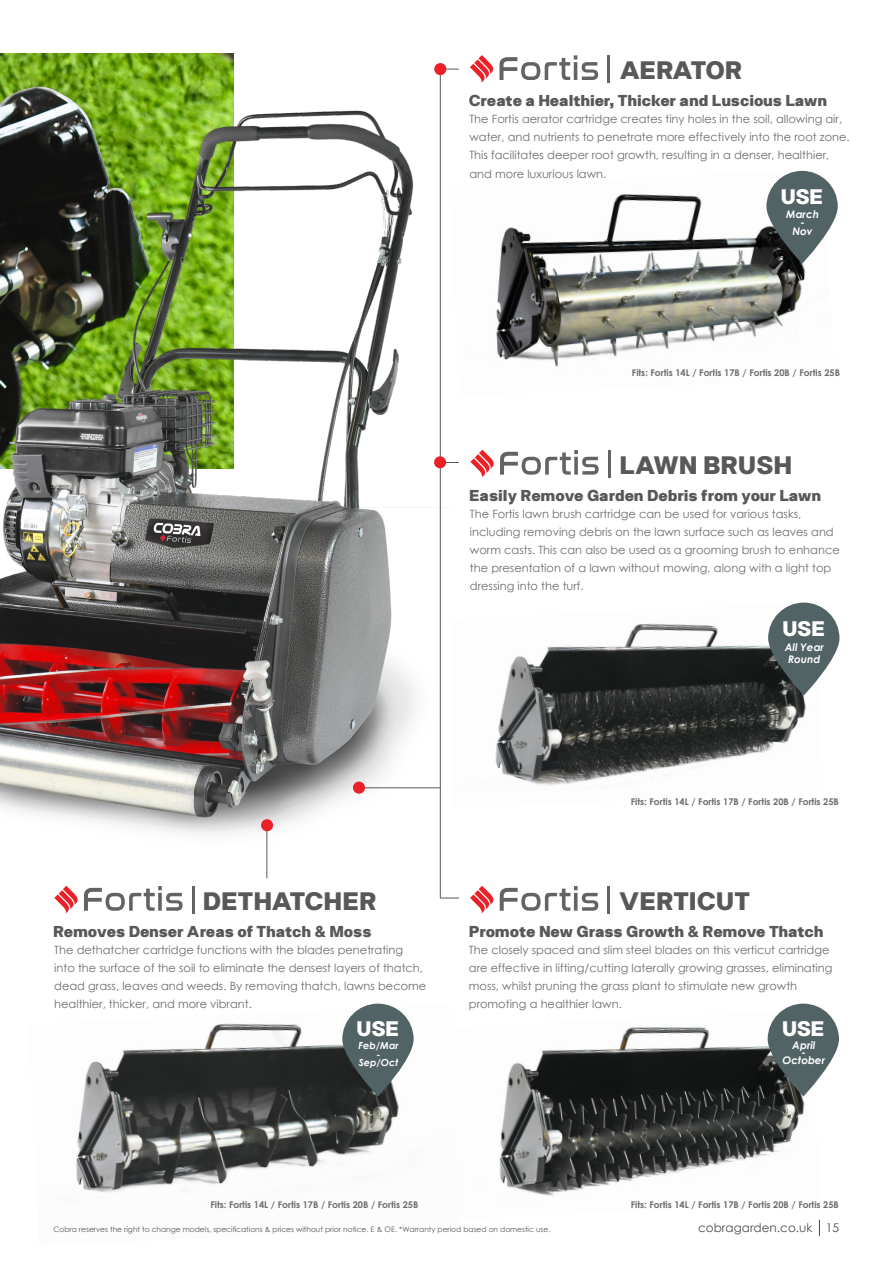
<style>
.page{position:relative;width:893px;height:1263px;background:#fff}
.page>*{position:absolute;margin:0;border:0;box-sizing:border-box;transform-origin:0 0}
.t1{font:900 25.2px "Halenoir Text";color:#57585a}
.t2{font:900 25.2px "Halenoir Text";letter-spacing:-.03em;color:#57585a}
.t3{font:900 21px "Halenoir";color:#fff}
.t4{font:900 15.75px "Halenoir Text";letter-spacing:-.005em;color:#57585a}
.t5{font:12px "Century Gothic";color:#4b4c4d}
.t6{font:11.4px/18px "Century Gothic";color:#6c6d70}
.t7{font:italic 700 10.5px/12.3px "Century Gothic";color:#fff;text-align:center}
.t8{font:italic 700 9.75px "Century Gothic";color:#fff}
.t9{font:700 9.3px "Century Gothic";color:#6c6d70}
.t10{font:7.5px "Century Gothic";color:#57585a}
</style>
<div class="page">
<img style="left:0;top:54px;width:234px;height:21px">
<img style="left:495px;top:602px;width:314px;height:183px">
<img style="left:499px;top:1027px;width:321px;height:193px">
<img style="left:76px;top:1023px;width:323px;height:170px">
<svg style="left:500px;top:886px;width:98px;height:25px"></svg>
<svg style="left:470px;top:886px;width:24px;height:27px"></svg>
<hr style="left:608px;top:886px;width:2px;height:27px;background:#636366">
<img style="left:496px;top:170px;width:309px;height:197px">
<svg style="left:470px;top:55px;width:128px;height:28px"></svg>
<hr style="left:608px;top:55px;width:2px;height:28px;background:#636366">
<svg style="left:500px;top:450px;width:99px;height:25px"></svg>
<svg style="left:470px;top:450px;width:24px;height:27px"></svg>
<hr style="left:608px;top:450px;width:2px;height:27px;background:#636366">
<img style="left:0;top:75px;width:450px;height:828px">
<svg style="left:84px;top:886px;width:99px;height:25px"></svg>
<svg style="left:54px;top:886px;width:24px;height:27px"></svg>
<hr style="left:192px;top:886px;width:2px;height:27px;background:#636366">
<hr style="left:267px;top:825px;width:1px;height:53px;background:#57585a">
<hr style="left:356px;top:787px;width:84px;height:1px;background:#57585a">
<hr style="left:440px;top:69px;width:1px;height:829px;background:#57585a">
<svg style="left:440px;top:898px;width:19px;height:1px"></svg>
<svg style="left:446px;top:462px;width:13px;height:1px"></svg>
<svg style="left:446px;top:69px;width:13px;height:1px"></svg>
<div style="left:261px;top:819px;width:12px;height:12px;background:#ec2027;border-radius:50%"></div>
<div style="left:353px;top:782px;width:12px;height:12px;background:#ec2027;border-radius:50%"></div>
<div style="left:434px;top:456px;width:12px;height:12px;background:#ec2027;border-radius:50%"></div>
<div style="left:434px;top:63px;width:12px;height:12px;background:#ec2027;border-radius:50%"></div>
<svg style="left:342px;top:1004px;width:72px;height:92px"></svg>
<svg style="left:768px;top:1004px;width:71px;height:92px"></svg>
<svg style="left:768px;top:603px;width:71px;height:92px"></svg>
<svg style="left:766px;top:171px;width:72px;height:93px"></svg>
<svg style="left:819px;top:1220px;width:1px;height:16px"></svg>
<p class="t2" style="left:620px;top:54px;width:124px">AERATOR</p>
<p class="t4" style="left:469px;top:91px;width:360px">Create a Healthier, Thicker and Luscious Lawn</p>
<p class="t6" style="left:469px;top:110px;width:382px">The Fortis aerator cartridge creates tiny holes in the soil, allowing air, water, and nutrients to penetrate more effectively into the root zone.<br>This facilitates deeper root growth, resulting in a denser, healthier,</p>
<p class="t6" style="left:469px;top:165px;width:138px">and more luxurious lawn.</p>
<p class="t3" style="left:781px;top:184px;width:44px">USE</p>
<p class="t7" style="left:786px;top:210px;width:34px;line-height:8.1px">March -</p>
<p class="t7" style="left:792px;top:224px;width:22px">Nov</p>
<p class="t9" style="left:632px;top:366px;width:210px">Fits: Fortis 14L / Fortis 17B / Fortis 20B / Fortis 25B</p>
<p class="t1" style="left:619px;top:449px;width:174px">LAWN BRUSH</p>
<p class="t4" style="left:469px;top:485px;width:354px">Easily Remove Garden Debris from your Lawn</p>
<p class="t6" style="left:470px;top:505px;width:371px">The Fortis lawn brush cartridge can be used for various tasks, including removing debris on the lawn surface such as leaves and worm casts. This can also be used as a grooming brush to enhance the presentation of a lawn without mowing, along with a light top dressing into the turf.</p>
<p class="t3" style="left:782px;top:615px;width:44px">USE</p>
<p class="t7" style="left:785px;top:641px;width:41px">All Year<br>Round</p>
<p class="t9" style="left:631px;top:794px;width:210px">Fits: Fortis 14L / Fortis 17B / Fortis 20B / Fortis 25B</p>
<p class="t1" style="left:203px;top:885px;width:175px">DETHATCHER</p>
<p class="t6" style="left:54px;top:941px;width:374px">The dethatcher cartridge functions with the blades penetrating into the surface of the soil to eliminate the densest layers of thatch, dead grass, leaves and weeds. By removing thatch, lawns become healthier, thicker, and more vibrant.</p>
<p class="t6" style="left:469px;top:941px;width:365px">The closely spaced and slim steel blades on this verticut cartridge are effective in lifting/cutting laterally growing grasses, eliminating moss, whilst pruning the grass plant to stimulate new growth promoting a healthier lawn.</p>
<p class="t1" style="left:619px;top:885px;width:132px">VERTICUT</p>
<p class="t4" style="left:53px;top:921px;width:320px">Removes Denser Areas of Thatch &amp; Moss</p>
<p class="t4" style="left:469px;top:921px;width:356px">Promote New Grass Growth &amp; Remove Thatch</p>
<p class="t3" style="left:357px;top:1015px;width:44px">USE</p>
<p class="t8" style="left:358px;top:1038px;width:42px">Feb/Mar</p>
<p class="t8" style="left:376px;top:1046px;width:6px">-</p>
<p class="t8" style="left:359px;top:1055px;width:41px">Sep/Oct</p>
<p class="t3" style="left:782px;top:1015px;width:44px">USE</p>
<p class="t7" style="left:792px;top:1038px;width:25px">April</p>
<p class="t7" style="left:802px;top:1046px;width:6px">-</p>
<p class="t7" style="left:783px;top:1053px;width:44px">October</p>
<p class="t9" style="left:210px;top:1197px;width:210px">Fits: Fortis 14L / Fortis 17B / Fortis 20B / Fortis 25B</p>
<p class="t9" style="left:631px;top:1197px;width:210px">Fits: Fortis 14L / Fortis 17B / Fortis 20B / Fortis 25B</p>
<p class="t10" style="left:53px;top:1224px;width:499px">Cobra reserves the right to change models, specifications &amp; prices without prior notice. E &amp; OE. *Warranty period based on domestic use.</p>
<p class="t5" style="left:698px;top:1219px;width:143px">cobragarden.co.uk 15</p>
</div>
